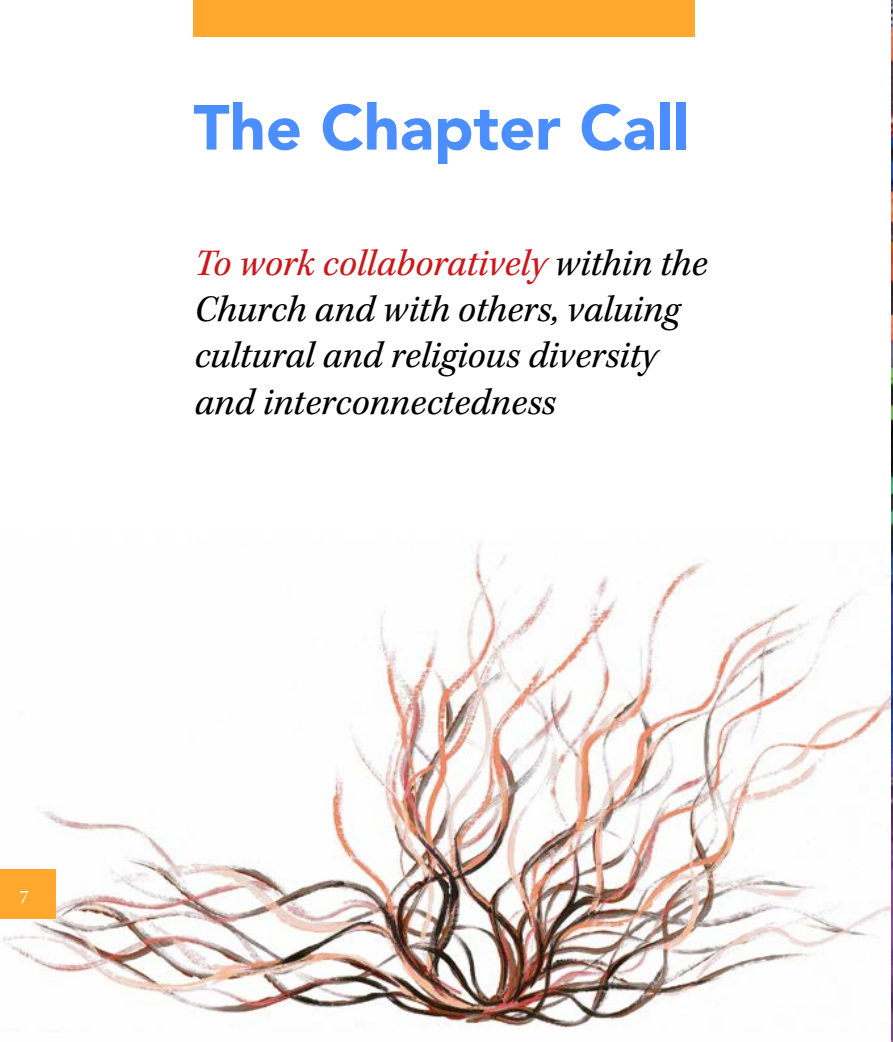
<style>
.page{position:relative;width:893px;height:1042px;background:#fff}
.page>*{position:absolute;margin:0;border:0;box-sizing:border-box;transform-origin:0 0}
.t1{font:900 63px "Avenir";color:#4b8eff}
.t2{font:italic 38.5px/46.2px "Kepler Std";color:#000}
.t3{font:19.25px "Minion Pro";color:#fff}
.s1{color:#cd171a}
</style>
<div class="page">
<img style="left:2px;top:0;width:891px;height:1042px">
<div style="left:0;top:869px;width:55px;height:50px;background:#ffa82d"></div>
<div style="left:193px;top:0;width:502px;height:36px;background:#ffa82d"></div>
<p class="t1" style="left:193px;top:87px;width:497px">The Chapter Call</p>
<p class="t2" style="left:194px;top:241px;width:515px"><span class="s1">To work collaboratively</span> within the<br>Church and with others, valuing cultural and religious diversity and interconnectedness</p>
<p class="t3" style="left:20px;top:884px;width:11px">7</p>
</div>
